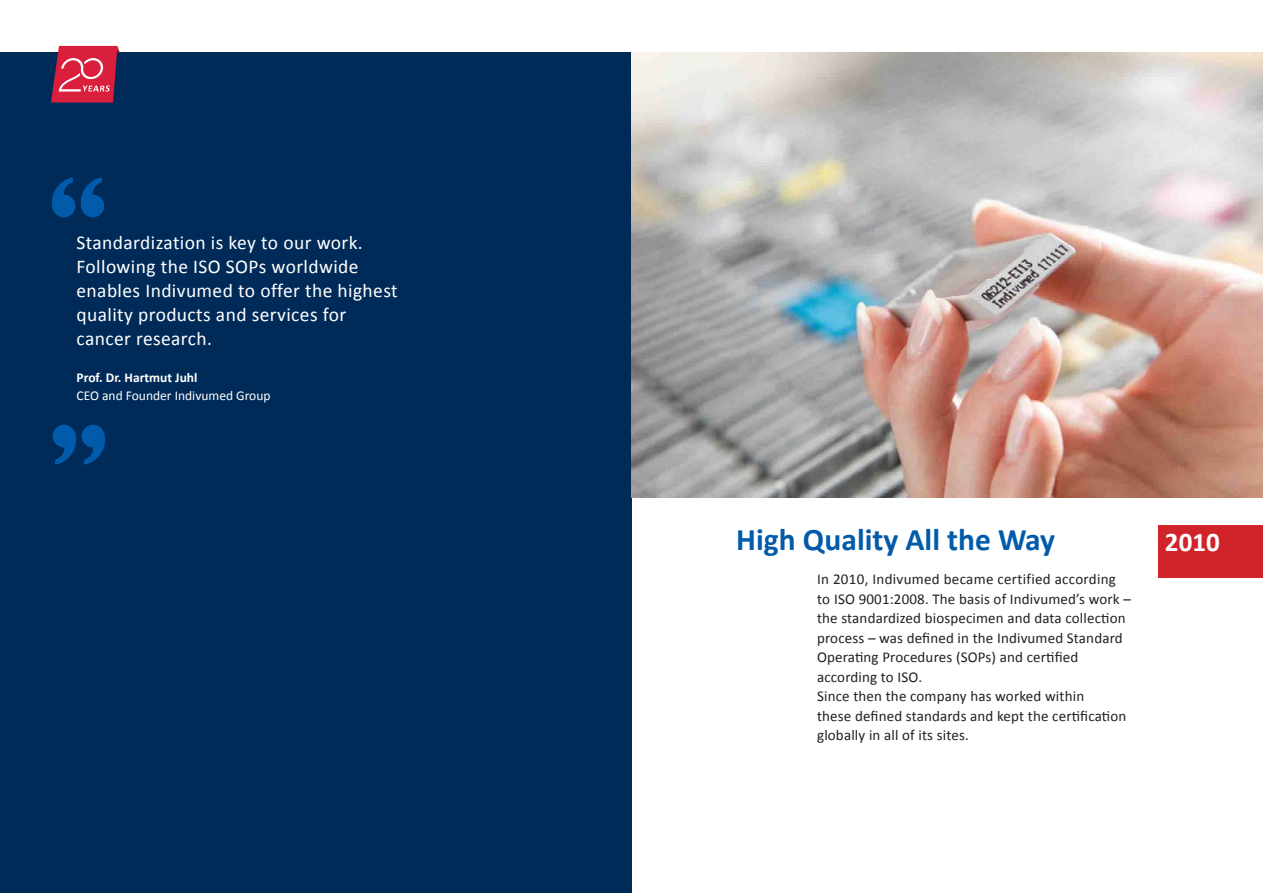
<style>
.page{position:relative;width:1263px;height:893px;background:#fff}
.page>*{position:absolute;margin:0;border:0;box-sizing:border-box;transform-origin:0 0}
.t1{font:700 31.5px "Calibri";color:#015aaa}
.t2{font:700 27px "Calibri";color:#fff}
.t3{font:19.5px/24px "Calibri";letter-spacing:.02em;color:#fff}
.t4{font:15px/19.5px "Calibri";letter-spacing:.01em;color:#231f20}
.t5{font:13.5px "Calibri";color:#fff}
.t6{font:700 13.5px "Calibri";color:#fff}
</style>
<div class="page">
<div style="left:0;top:53px;width:631px;height:840px;background:#002b58"></div>
<img style="left:631px;top:53px;width:632px;height:444px">
<svg style="left:53px;top:425px;width:53px;height:40px"></svg>
<svg style="left:51px;top:177px;width:53px;height:40px"></svg>
<svg style="left:51px;top:46px;width:69px;height:57px;background:#c33754"></svg>
<div style="left:1158px;top:525px;width:105px;height:53px;background:#d1232a"></div>
<h3 class="t3" style="left:77px;top:231px;width:323px">Standardization is key to our work.<br>Following the ISO SOPs worldwide enables Indivumed to offer the highest quality products and services for cancer research.</h3>
<p class="t6" style="left:77px;top:369px;width:122px">Prof. Dr. Hartmut Juhl</p>
<p class="t5" style="left:77px;top:387px;width:195px">CEO and Founder Indivumed Group</p>
<h1 class="t1" style="left:736px;top:519px;width:320px">High Quality All the Way</h1>
<p class="t4" style="left:817px;top:570px;width:315px">In 2010, Indivumed became certified according to ISO 9001:2008. The basis of Indivumed’s work – the standardized biospecimen and data collection process – was defined in the Indivumed Standard Operating Procedures (SOPs) and certified according to ISO.<br>Since then the company has worked within<br>these defined standards and kept the certification globally in all of its sites.</p>
<h2 class="t2" style="left:1165px;top:525px;width:56px">2010</h2>
</div>
